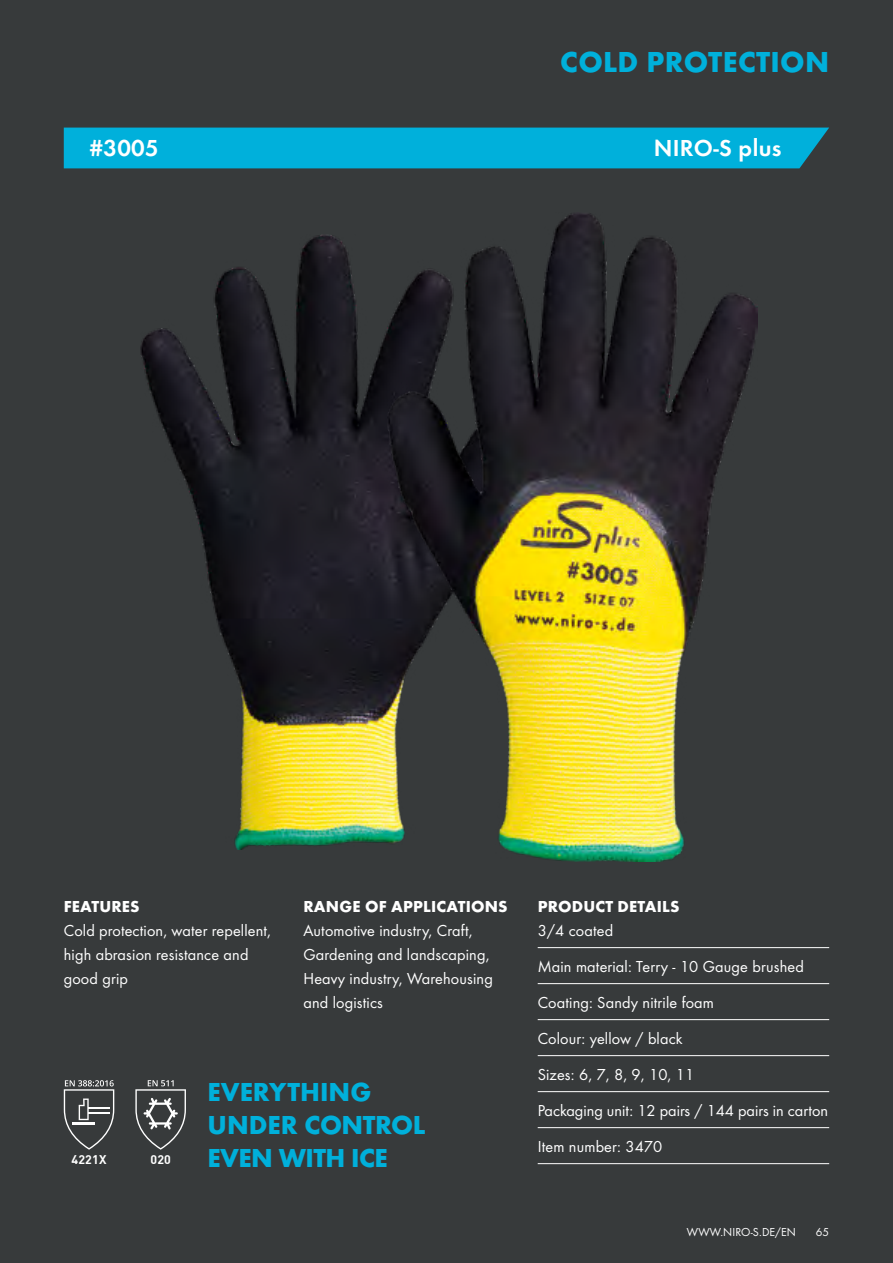
<style>
.page{position:relative;width:893px;height:1263px;background:#373a3b}
.page>*{position:absolute;margin:0;border:0;box-sizing:border-box;transform-origin:0 0}
.t1{font:700 30px "Futura";letter-spacing:.01em;color:#00b0db}
.t2{font:700 27px/33px "Futura";letter-spacing:-.02em;color:#00b0db}
.t3{font:24px "Futura Dem";letter-spacing:.015em;color:#fff}
.t4{font:16.5px/36px "Futura Boo";letter-spacing:.01em;color:#fff}
.t5{font:700 16.5px "Futura";letter-spacing:.01em;color:#fff}
.t6{font:700 12.3px "DIN";letter-spacing:.015em;color:#fff}
.t7{font:12px "Futura Boo";letter-spacing:.01em;color:#fff}
</style>
<div class="page">
<img style="left:140px;top:234px;width:247px;height:615px">
<img style="left:387px;top:213px;width:370px;height:649px">
<svg style="left:64px;top:1080px;width:50px;height:70px"></svg>
<svg style="left:135px;top:1080px;width:51px;height:70px"></svg>
<hr style="left:538px;top:947px;width:291px;height:1px;background:#fff">
<hr style="left:538px;top:983px;width:291px;height:1px;background:#fff">
<hr style="left:538px;top:1019px;width:291px;height:1px;background:#fff">
<hr style="left:538px;top:1055px;width:291px;height:1px;background:#fff">
<hr style="left:538px;top:1091px;width:291px;height:1px;background:#fff">
<hr style="left:538px;top:1127px;width:291px;height:1px;background:#fff">
<hr style="left:538px;top:1163px;width:291px;height:1px;background:#fff">
<div style="left:64px;top:128px;width:765px;height:40px;background:#00b0db"></div>
<h1 class="t1" style="left:560px;top:43px;width:271px">COLD PROTECTION</h1>
<h3 class="t3" style="left:90px;top:134px;width:70px">#3005</h3>
<h3 class="t3" style="left:654px;top:134px;width:129px">NIRO-S plus</h3>
<p class="t5" style="left:64px;top:896px;width:77px">FEATURES</p>
<p class="t4" style="left:64px;top:918px;width:209px;line-height:24px">Cold protection, water repellent, high abrasion resistance and good grip</p>
<p class="t5" style="left:303px;top:896px;width:206px">RANGE OF APPLICATIONS</p>
<p class="t4" style="left:303px;top:918px;width:191px;line-height:24px">Automotive industry, Craft,<br>Gardening and landscaping,<br>Heavy industry, Warehousing and logistics</p>
<p class="t6" style="left:72px;top:1151px;width:36px">4221X</p>
<p class="t6" style="left:150px;top:1151px;width:22px">020</p>
<h2 class="t2" style="left:208px;top:1075px;width:219px">EVERYTHING<br>UNDER CONTROL<br>EVEN WITH ICE</h2>
<p class="t5" style="left:538px;top:896px;width:143px">PRODUCT DETAILS</p>
<p class="t4" style="left:538px;top:912px;width:292px">3/4 coated<br>Main material: Terry - 10 Gauge brushed<br>Coating: Sandy nitrile foam<br>Colour: yellow / black<br>Sizes: 6, 7, 8, 9, 10, 11<br>Packaging unit: 12 pairs / 144 pairs in carton<br>Item number: 3470</p>
<p class="t7" style="left:687px;top:1225px;width:111px">WWW.NIRO-S.DE/EN</p>
<p class="t7" style="left:816px;top:1225px;width:15px">65</p>
</div>
